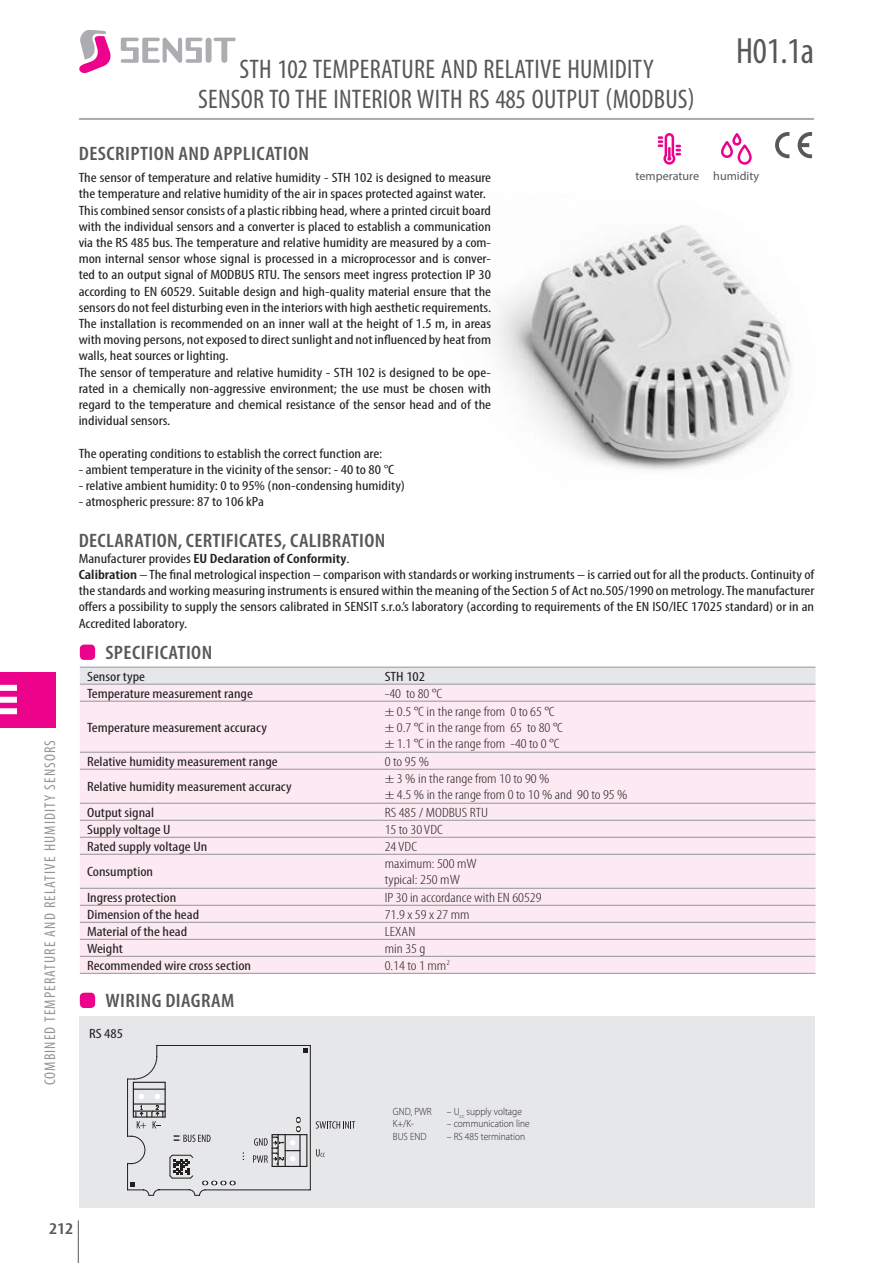
<style>
.page{position:relative;width:893px;height:1263px;background:#fff}
.page>*{position:absolute;margin:0;border:0;box-sizing:border-box;transform-origin:0 0}
.t1{font:condensed 36.6px "Myriad Pro";color:#57585a}
.t2{font:condensed 27px/30px "Myriad Pro";letter-spacing:.01em;color:#57585a;text-align:center}
.t3{font:600 condensed 19.5px "Myriad Pro";letter-spacing:.02em;color:#57585a;scale:1.1 1}
.t4{font:600 condensed 16.5px "Myriad Pro";color:#57585a;scale:1.2 1}
.t5{font:condensed 15.6px "Myriad Pro";letter-spacing:.07em;color:#939598}
.t6{font:condensed 13.5px/16.2px "Myriad Pro";color:#231f20;scale:1.2 1}
.t7{font:300 condensed 13.5px/16.2px "Myriad Pro";color:#231f20;scale:1.2 1}
.t8{font:12.15px "Myriad Pro";color:#57585a}
.t9{font:300 10.5px "Myriad Pro";color:#231f20;scale:.9 1}
.s1{font-weight:600}
</style>
<div class="page">
<img style="left:493px;top:225px;width:298px;height:245px">
<svg style="left:775px;top:132px;width:14px;height:26px"></svg>
<svg style="left:798px;top:132px;width:14px;height:26px"></svg>
<div style="left:80px;top:668px;width:735px;height:16px;background:#e6e7e9"></div>
<div style="left:80px;top:685px;width:735px;height:288px;background:#fce9f1"></div>
<hr style="left:80px;top:667px;width:297px;height:1px;background:#939598">
<hr style="left:377px;top:667px;width:438px;height:1px;background:#939598">
<hr style="left:80px;top:684px;width:297px;height:1px;background:#939598">
<hr style="left:377px;top:684px;width:438px;height:1px;background:#939598">
<hr style="left:80px;top:701px;width:297px;height:1px;background:#939598">
<hr style="left:377px;top:701px;width:438px;height:1px;background:#939598">
<hr style="left:80px;top:752px;width:297px;height:1px;background:#939598">
<hr style="left:377px;top:752px;width:438px;height:1px;background:#939598">
<hr style="left:80px;top:769px;width:297px;height:1px;background:#939598">
<hr style="left:377px;top:769px;width:438px;height:1px;background:#939598">
<hr style="left:80px;top:803px;width:297px;height:1px;background:#939598">
<hr style="left:377px;top:803px;width:438px;height:1px;background:#939598">
<hr style="left:80px;top:820px;width:297px;height:1px;background:#939598">
<hr style="left:377px;top:820px;width:438px;height:1px;background:#939598">
<hr style="left:80px;top:837px;width:297px;height:1px;background:#939598">
<hr style="left:377px;top:837px;width:438px;height:1px;background:#939598">
<hr style="left:80px;top:854px;width:297px;height:1px;background:#939598">
<hr style="left:377px;top:854px;width:438px;height:1px;background:#939598">
<hr style="left:80px;top:888px;width:297px;height:1px;background:#939598">
<hr style="left:377px;top:888px;width:438px;height:1px;background:#939598">
<hr style="left:80px;top:905px;width:297px;height:1px;background:#939598">
<hr style="left:377px;top:905px;width:438px;height:1px;background:#939598">
<hr style="left:80px;top:922px;width:297px;height:1px;background:#939598">
<hr style="left:377px;top:922px;width:438px;height:1px;background:#939598">
<hr style="left:80px;top:939px;width:297px;height:1px;background:#939598">
<hr style="left:377px;top:939px;width:438px;height:1px;background:#939598">
<hr style="left:80px;top:956px;width:297px;height:1px;background:#939598">
<hr style="left:377px;top:956px;width:438px;height:1px;background:#939598">
<hr style="left:80px;top:973px;width:297px;height:1px;background:#939598">
<hr style="left:377px;top:973px;width:438px;height:1px;background:#939598">
<div style="left:80px;top:645px;width:15px;height:15px;background:#ed028c;border-radius:4px"></div>
<div style="left:80px;top:993px;width:15px;height:15px;background:#ed028c;border-radius:4px"></div>
<div style="left:79px;top:1016px;width:735px;height:192px;background:#e6e7e9"></div>
<svg style="left:127px;top:1045px;width:228px;height:151px"></svg>
<svg style="left:658px;top:133px;width:23px;height:32px"></svg>
<svg style="left:721px;top:133px;width:31px;height:32px"></svg>
<hr style="left:78px;top:1220px;width:1px;height:43px;background:#57585a">
<svg style="left:79px;top:30px;width:32px;height:43px"></svg>
<div style="left:206px;top:38px;width:6px;height:25px;background:#acadb1;border-radius:3px"></div>
<svg style="left:214px;top:38px;width:22px;height:25px"></svg>
<svg style="left:121px;top:38px;width:81px;height:25px"></svg>
<hr style="left:80px;top:118px;width:733px;height:2px;background:#acadb1">
<div style="left:0;top:672px;width:55px;height:55px;background:#ed028c"></div>
<div style="left:0;top:685px;width:17px;height:6px;background:#fff"></div>
<div style="left:0;top:697px;width:17px;height:6px;background:#fff"></div>
<div style="left:0;top:708px;width:17px;height:6px;background:#fff"></div>
<p class="t5" style="left:41px;top:1085px;width:347px;rotate:-90deg">COMBINED TEMPERATURE AND RELATIVE HUMIDITY SENSORS</p>
<h2 class="t2" style="left:198px;top:53px;width:498px">STH 102 TEMPERATURE AND RELATIVE HUMIDITY<br>SENSOR TO THE INTERIOR WITH RS 485 OUTPUT (MODBUS)</h2>
<h1 class="t1" style="left:736px;top:28px;width:80px">H01.1a</h1>
<h3 class="t3" style="left:79px;top:141px;width:211px">DESCRIPTION AND APPLICATION</h3>
<p class="t6" style="left:79px;top:169px;width:345px">The sensor of temperature and relative humidity - STH 102 is designed to measure the temperature and relative humidity of the air in spaces protected against water.<br>This combined sensor consists of a plastic ribbing head, where a printed circuit board with the individual sensors and a converter is placed to establish a communication via the RS 485 bus. The temperature and relative humidity are measured by a com&shy;mon internal sensor whose signal is processed in a microprocessor and is conver&shy;ted to an output signal of MODBUS RTU. The sensors meet ingress protection IP 30 according to EN 60529. Suitable design and high-quality material ensure that the sensors do not feel disturbing even in the interiors with high aesthetic requirements.<br>The installation is recommended on an inner wall at the height of 1.5 m, in areas with moving persons, not exposed to direct sunlight and not influenced by heat from walls, heat sources or lighting.<br>The sensor of temperature and relative humidity - STH 102 is designed to be ope&shy;rated in a chemically non-aggressive environment; the use must be chosen with regard to the temperature and chemical resistance of the sensor head and of the individual sensors.</p>
<p class="t6" style="left:79px;top:445px;width:255px">The operating conditions to establish the correct function are:</p>
<p class="t6" style="left:79px;top:461px;width:264px">- ambient temperature in the vicinity of the sensor: - 40 to 80 °C</p>
<p class="t6" style="left:79px;top:477px;width:273px">- relative ambient humidity: 0 to 95% (non-condensing humidity)</p>
<p class="t6" style="left:79px;top:493px;width:156px">- atmospheric pressure: 87 to 106 kPa</p>
<h3 class="t3" style="left:79px;top:528px;width:280px">DECLARATION, CERTIFICATES, CALIBRATION</h3>
<p class="t6" style="left:79px;top:550px;width:615px">Manufacturer provides <span class="s1">EU Declaration of Conformity</span>.<br><span class="s1">Calibration</span> – The final metrological inspection – comparison with standards or working instruments – is carried out for all the products. Continuity of the standards and working measuring instruments is ensured within the meaning of the Section 5 of Act no.505/1990 on metrology. The manufacturer offers a possibility to supply the sensors calibrated in SENSIT s.r.o.’s laboratory (according to requirements of the EN ISO/IEC 17025 standard) or in an Accredited laboratory.</p>
<h3 class="t3" style="left:105px;top:640px;width:99px">SPECIFICATION</h3>
<p class="t6" style="left:87px;top:668px;width:50px">Sensor type</p>
<p class="t6" style="left:385px;top:668px;width:35px">STH 102</p>
<p class="t6" style="left:87px;top:685px;width:140px">Temperature measurement range</p>
<p class="t7" style="left:385px;top:685px;width:49px">-40 to 80 °C</p>
<p class="t6" style="left:87px;top:719px;width:151px">Temperature measurement accuracy</p>
<p class="t8" style="left:636px;top:168px;width:125px">temperature humidity</p>
<p class="t7" style="left:385px;top:703px;width:150px">± 0.5 °C in the range from 0 to 65 °C ± 0.7 °C in the range from 65 to 80 °C ± 1.1 °C in the range from -40 to 0 °C</p>
<p class="t6" style="left:87px;top:753px;width:160px">Relative humidity measurement range</p>
<p class="t7" style="left:385px;top:753px;width:39px">0 to 95 %</p>
<p class="t6" style="left:87px;top:778px;width:172px">Relative humidity measurement accuracy</p>
<p class="t7" style="left:385px;top:770px;width:204px">± 3 % in the range from 10 to 90 %<br>± 4.5 % in the range from 0 to 10 % and 90 to 95 %</p>
<p class="t6" style="left:87px;top:804px;width:57px">Output signal</p>
<p class="t7" style="left:385px;top:804px;width:88px">RS 485 / MODBUS RTU</p>
<p class="t6" style="left:87px;top:821px;width:71px">Supply voltage U</p>
<p class="t7" style="left:385px;top:821px;width:50px">15 to 30 VDC</p>
<p class="t6" style="left:87px;top:838px;width:102px">Rated supply voltage Un</p>
<p class="t7" style="left:385px;top:838px;width:29px">24 VDC</p>
<p class="t6" style="left:87px;top:864px;width:57px">Consumption</p>
<p class="t7" style="left:385px;top:856px;width:78px">maximum: 500 mW typical: 250 mW</p>
<p class="t6" style="left:87px;top:889px;width:76px">Ingress protection</p>
<p class="t7" style="left:385px;top:889px;width:132px">IP 30 in accordance with EN 60529</p>
<p class="t6" style="left:87px;top:906px;width:95px">Dimension of the head</p>
<p class="t7" style="left:385px;top:906px;width:72px">71.9 x 59 x 27 mm</p>
<p class="t6" style="left:87px;top:923px;width:85px">Material of the head</p>
<p class="t7" style="left:385px;top:923px;width:27px">LEXAN</p>
<p class="t6" style="left:87px;top:940px;width:31px">Weight</p>
<p class="t7" style="left:385px;top:940px;width:35px">min 35 g</p>
<p class="t6" style="left:87px;top:957px;width:138px">Recommended wire cross section</p>
<p class="t7" style="left:385px;top:957px;width:56px">0.14 to 1 mm<sup>2</sup></p>
<h3 class="t3" style="left:106px;top:989px;width:119px">WIRING DIAGRAM</h3>
<p class="t6" style="left:89px;top:1025px;width:30px">RS 485</p>
<p class="t9" style="left:393px;top:1105px;width:45px">GND, PWR</p>
<p class="t9" style="left:447px;top:1105px;width:85px">– U<sub>cc</sub> supply voltage</p>
<p class="t9" style="left:393px;top:1117px;width:25px">K+/K-</p>
<p class="t9" style="left:447px;top:1117px;width:93px">– communication line</p>
<p class="t9" style="left:393px;top:1130px;width:39px">BUS END</p>
<p class="t9" style="left:447px;top:1130px;width:88px">– RS 485 termination</p>
<p class="t4" style="left:49px;top:1218px;width:22px">212</p>
</div>
